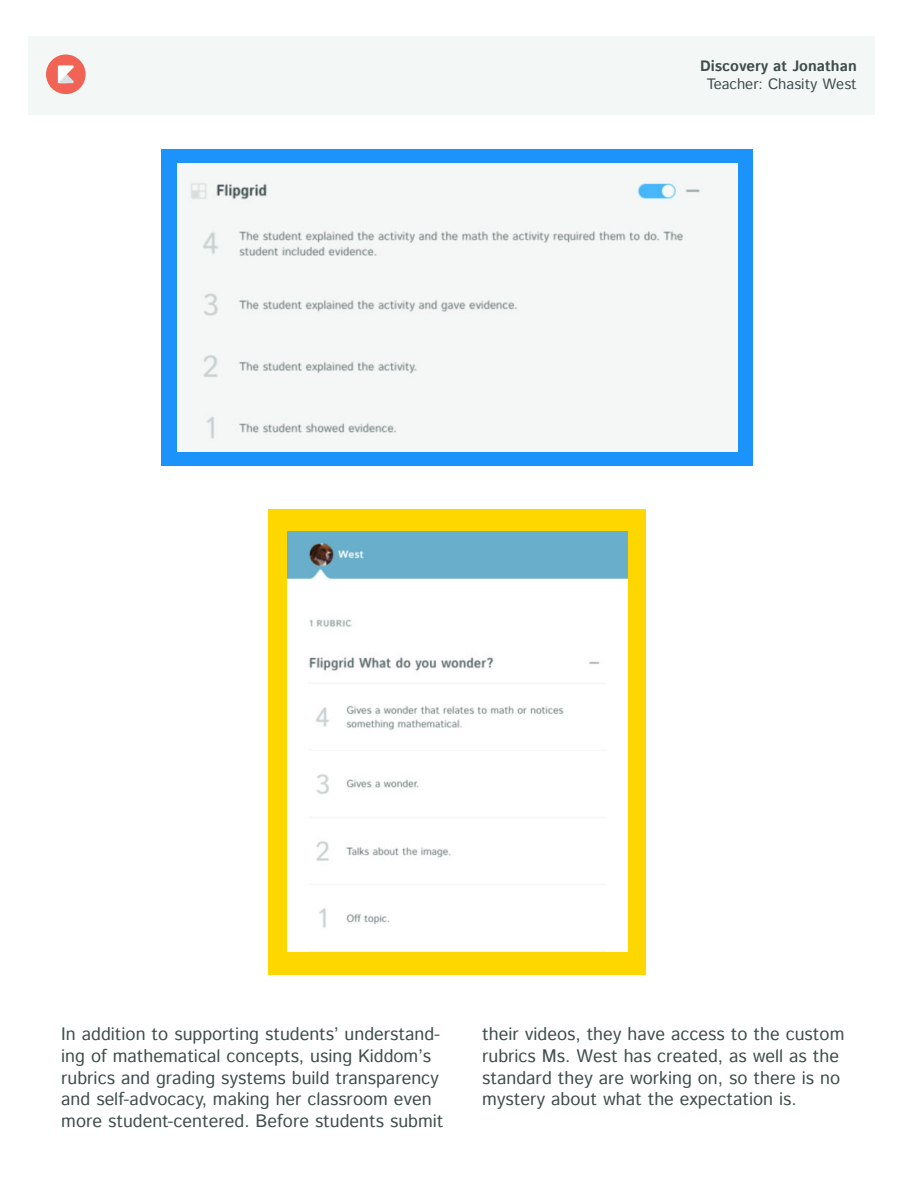
<style>
.page{position:relative;width:918px;height:1188px;background:#fff}
.page>*{position:absolute;margin:0;border:0;box-sizing:border-box;transform-origin:0 0}
.t1{font:18px/21.6px "Istok Web";color:#404d4c}
.t2{font:700 15px "Istok Web";color:#404d4c}
.t3{font:15px "Istok Web";color:#404d4c}
</style>
<div class="page">
<div style="left:28px;top:36px;width:847px;height:78px;background:#f3f8f7"></div>
<div style="left:46px;top:55px;width:40px;height:39px;background:#f06355;border-radius:50%"></div>
<svg style="left:58px;top:65px;width:16px;height:18px"></svg>
<div style="left:269px;top:509px;width:377px;height:466px;background:#ffd700"></div>
<img style="left:287px;top:532px;width:341px;height:420px">
<div style="left:162px;top:149px;width:591px;height:317px;background:#1b93fb"></div>
<div style="left:177px;top:164px;width:561px;height:288px;background:#f5f7f6"></div>
<p class="t2" style="left:700px;top:60px;width:158px">Discovery at Jonathan</p>
<p class="t3" style="left:707px;top:78px;width:152px">Teacher: Chasity West</p>
<p class="t1" style="left:61px;top:1025px;width:384px">In addition to supporting students’ understand&shy;ing of mathematical concepts, using Kiddom’s rubrics and grading systems build transparency and self-advocacy, making her classroom even more student-centered. Before students submit</p>
<p class="t1" style="left:482px;top:1025px;width:364px">their videos, they have access to the custom rubrics Ms. West has created, as well as the standard they are working on, so there is no mystery about what the expectation is.</p>
</div>
